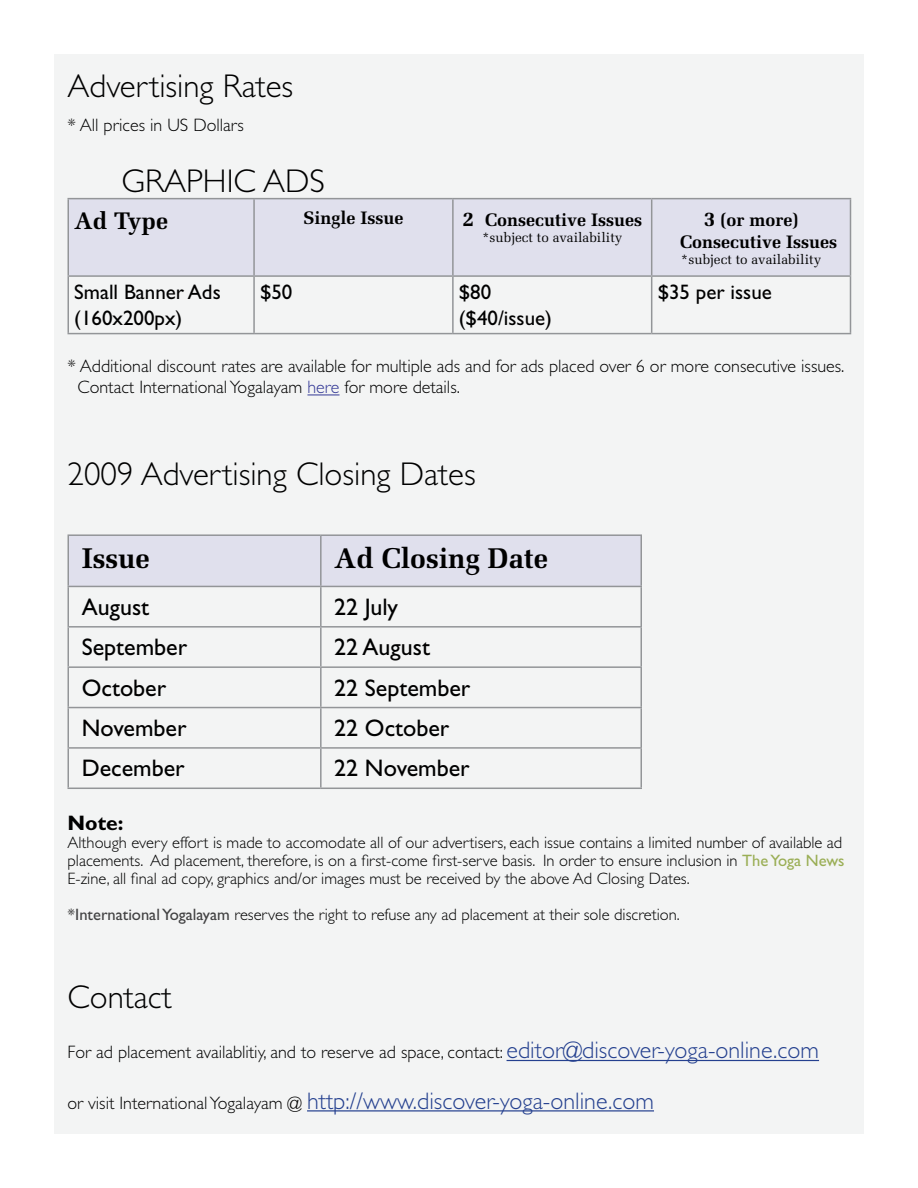
<style>
.page{position:relative;width:918px;height:1188px;background:#fff}
.page>*{position:absolute;margin:0;border:0;box-sizing:border-box;transform-origin:0 0}
.t1{font:300 33px "Gill Sans Std";color:#000}
.t2{font:700 28.5px "Melior LT Std";color:#000}
.t3{font:24px "Gill Sans Std";color:#000}
.t4{font:300 24px "Gill Sans Std";color:#24408f}
.t5{font:700 24px "Melior LT Std";color:#000}
.t6{font:21px/25.2px "Gill Sans Std";color:#000}
.t7{font:700 21px "Gill Sans Std";color:#000}
.t8{font:300 18px/21.6px "Gill Sans Std";color:#000}
.t9{font:700 18px/21.6px "Melior LT Std";color:#000}
.t10{font:300 16.5px/18px "Gill Sans Std";color:#000}
.t11{font:13.5px "Melior LT Std";color:#000}
.s1{font-size:21px}
.s2{color:#343996}
.s3{font-weight:400;color:#9aae55}
.s4{font-weight:400;color:#414142}
.s5{font-size:24px;color:#24408f}
.s6{font-size:18px;color:#000}
</style>
<div class="page">
<div style="left:54px;top:54px;width:810px;height:1080px;background:#f3f4f4"></div>
<hr style="left:307px;top:394px;width:33px;height:1px;background:#343996">
<div style="left:69px;top:199px;width:781px;height:76px;background:#e0e0ed"></div>
<hr style="left:68px;top:198px;width:186px;height:1px;background:#939598">
<hr style="left:68px;top:199px;width:1px;height:76px;background:#939598">
<hr style="left:254px;top:198px;width:199px;height:1px;background:#939598">
<hr style="left:253px;top:199px;width:2px;height:76px;background:#939598">
<hr style="left:453px;top:198px;width:199px;height:1px;background:#939598">
<hr style="left:452px;top:199px;width:2px;height:76px;background:#939598">
<hr style="left:652px;top:198px;width:199px;height:1px;background:#939598">
<hr style="left:651px;top:199px;width:1px;height:76px;background:#939598">
<hr style="left:850px;top:199px;width:1px;height:76px;background:#939598">
<hr style="left:68px;top:275px;width:186px;height:2px;background:#939598">
<hr style="left:254px;top:275px;width:199px;height:2px;background:#939598">
<hr style="left:453px;top:275px;width:199px;height:2px;background:#939598">
<hr style="left:652px;top:275px;width:199px;height:2px;background:#939598">
<hr style="left:68px;top:277px;width:1px;height:56px;background:#939598">
<hr style="left:253px;top:277px;width:2px;height:56px;background:#939598">
<hr style="left:452px;top:277px;width:2px;height:56px;background:#939598">
<hr style="left:651px;top:277px;width:1px;height:56px;background:#939598">
<hr style="left:850px;top:277px;width:1px;height:56px;background:#939598">
<hr style="left:68px;top:333px;width:186px;height:1px;background:#939598">
<hr style="left:254px;top:333px;width:199px;height:1px;background:#939598">
<hr style="left:453px;top:333px;width:199px;height:1px;background:#939598">
<hr style="left:652px;top:333px;width:199px;height:1px;background:#939598">
<hr style="left:507px;top:1060px;width:312px;height:1px;background:#24408f">
<hr style="left:307px;top:1110px;width:347px;height:2px;background:#24408f">
<div style="left:69px;top:536px;width:572px;height:50px;background:#e0e0ed"></div>
<hr style="left:68px;top:534px;width:253px;height:2px;background:#939598">
<hr style="left:68px;top:536px;width:1px;height:50px;background:#939598">
<hr style="left:321px;top:534px;width:321px;height:2px;background:#939598">
<hr style="left:320px;top:536px;width:2px;height:50px;background:#939598">
<hr style="left:641px;top:536px;width:1px;height:50px;background:#939598">
<hr style="left:68px;top:586px;width:253px;height:1px;background:#939598">
<hr style="left:321px;top:586px;width:321px;height:1px;background:#939598">
<hr style="left:68px;top:587px;width:1px;height:39px;background:#939598">
<hr style="left:320px;top:587px;width:2px;height:39px;background:#939598">
<hr style="left:641px;top:587px;width:1px;height:39px;background:#939598">
<hr style="left:68px;top:626px;width:253px;height:2px;background:#939598">
<hr style="left:68px;top:628px;width:1px;height:38px;background:#939598">
<hr style="left:321px;top:626px;width:321px;height:2px;background:#939598">
<hr style="left:320px;top:628px;width:2px;height:38px;background:#939598">
<hr style="left:641px;top:628px;width:1px;height:38px;background:#939598">
<hr style="left:68px;top:666px;width:253px;height:2px;background:#939598">
<hr style="left:68px;top:668px;width:1px;height:39px;background:#939598">
<hr style="left:321px;top:666px;width:321px;height:2px;background:#939598">
<hr style="left:320px;top:668px;width:2px;height:39px;background:#939598">
<hr style="left:641px;top:668px;width:1px;height:39px;background:#939598">
<hr style="left:68px;top:707px;width:253px;height:1px;background:#939598">
<hr style="left:68px;top:708px;width:1px;height:39px;background:#939598">
<hr style="left:321px;top:707px;width:321px;height:1px;background:#939598">
<hr style="left:320px;top:708px;width:2px;height:39px;background:#939598">
<hr style="left:641px;top:708px;width:1px;height:39px;background:#939598">
<hr style="left:68px;top:747px;width:253px;height:2px;background:#939598">
<hr style="left:68px;top:749px;width:1px;height:39px;background:#939598">
<hr style="left:321px;top:747px;width:321px;height:2px;background:#939598">
<hr style="left:320px;top:749px;width:2px;height:39px;background:#939598">
<hr style="left:641px;top:749px;width:1px;height:39px;background:#939598">
<hr style="left:68px;top:788px;width:253px;height:1px;background:#939598">
<hr style="left:321px;top:788px;width:321px;height:1px;background:#939598">
<h1 class="t1" style="left:68px;top:67px;width:227px">Advertising Rates</h1>
<p class="t8" style="left:68px;top:114px;width:178px">* All prices in US Dollars</p>
<h1 class="t1" style="left:121px;top:162px;width:205px">GRAPHIC ADS</h1>
<h3 class="t5" style="left:74px;top:206px;width:95px">Ad Type</h3>
<p class="t9" style="left:303px;top:207px;width:101px">Single Issue</p>
<p class="t9" style="left:463px;top:209px;width:181px"><span class="s1">2</span> Consecutive Issues</p>
<p class="t11" style="left:482px;top:230px;width:142px">*subject to availability</p>
<p class="t9" style="left:680px;top:209px;width:158px;text-indent:24px"><span class="s1">3</span> (or more)<br>Consecutive Issues</p>
<p class="t11" style="left:681px;top:252px;width:142px">*subject to availability</p>
<p class="t6" style="left:74px;top:280px;width:148px">Small Banner Ads (160x200px)</p>
<p class="t6" style="left:260px;top:280px;width:34px">$50</p>
<p class="t6" style="left:459px;top:280px;width:95px">$80 ($40/issue)</p>
<p class="t6" style="left:658px;top:280px;width:116px">$35 per issue</p>
<p class="t8" style="left:78px;top:355px;width:768px;text-indent:-10px">* Additional discount rates are available for multiple ads and for ads placed over 6 or more consecutive issues.<br>Contact International Yogalayam <span class="s2">here</span> for more details.</p>
<h1 class="t1" style="left:68px;top:456px;width:410px">2009 Advertising Closing Dates</h1>
<h2 class="t2" style="left:82px;top:542px;width:70px">Issue</h2>
<h2 class="t2" style="left:334px;top:542px;width:215px">Ad Closing Date</h2>
<h3 class="t3" style="left:82px;top:593px;width:69px">August</h3>
<h3 class="t3" style="left:334px;top:593px;width:65px">22 July</h3>
<h3 class="t3" style="left:82px;top:633px;width:107px">September</h3>
<h3 class="t3" style="left:334px;top:633px;width:97px">22 August</h3>
<h3 class="t3" style="left:82px;top:674px;width:86px">October</h3>
<h3 class="t3" style="left:334px;top:674px;width:138px">22 September</h3>
<h3 class="t3" style="left:82px;top:714px;width:106px">November</h3>
<h3 class="t3" style="left:334px;top:714px;width:117px">22 October</h3>
<h3 class="t3" style="left:82px;top:754px;width:105px">December</h3>
<h3 class="t3" style="left:334px;top:754px;width:137px">22 November</h3>
<p class="t7" style="left:68px;top:810px;width:58px">Note:</p>
<p class="t10" style="left:68px;top:833px;width:779px">Although every effort is made to accomodate all of our advertisers, each issue contains a limited number of available ad placements. Ad placement, therefore, is on a first-come first-serve basis. In order to ensure inclusion in <span class="s3">The Yoga News<br></span>E-zine, all final ad copy, graphics and/or images must be received by the above Ad Closing Dates.</p>
<p class="t10" style="left:68px;top:905px;width:614px">*<span class="s4">International Yogalayam</span> reserves the right to refuse any ad placement at their sole discretion.</p>
<h1 class="t1" style="left:68px;top:978px;width:106px">Contact</h1>
<p class="t8" style="left:68px;top:1041px;width:753px">For ad placement availablitiy, and to reserve ad space, contact: <span class="s5">editor@discover-yoga-online.com</span></p>
<h3 class="t4" style="left:68px;top:1087px;width:588px"><span class="s6">or visit International Yogalayam @</span> http://www.discover-yoga-online.com</h3>
</div>
